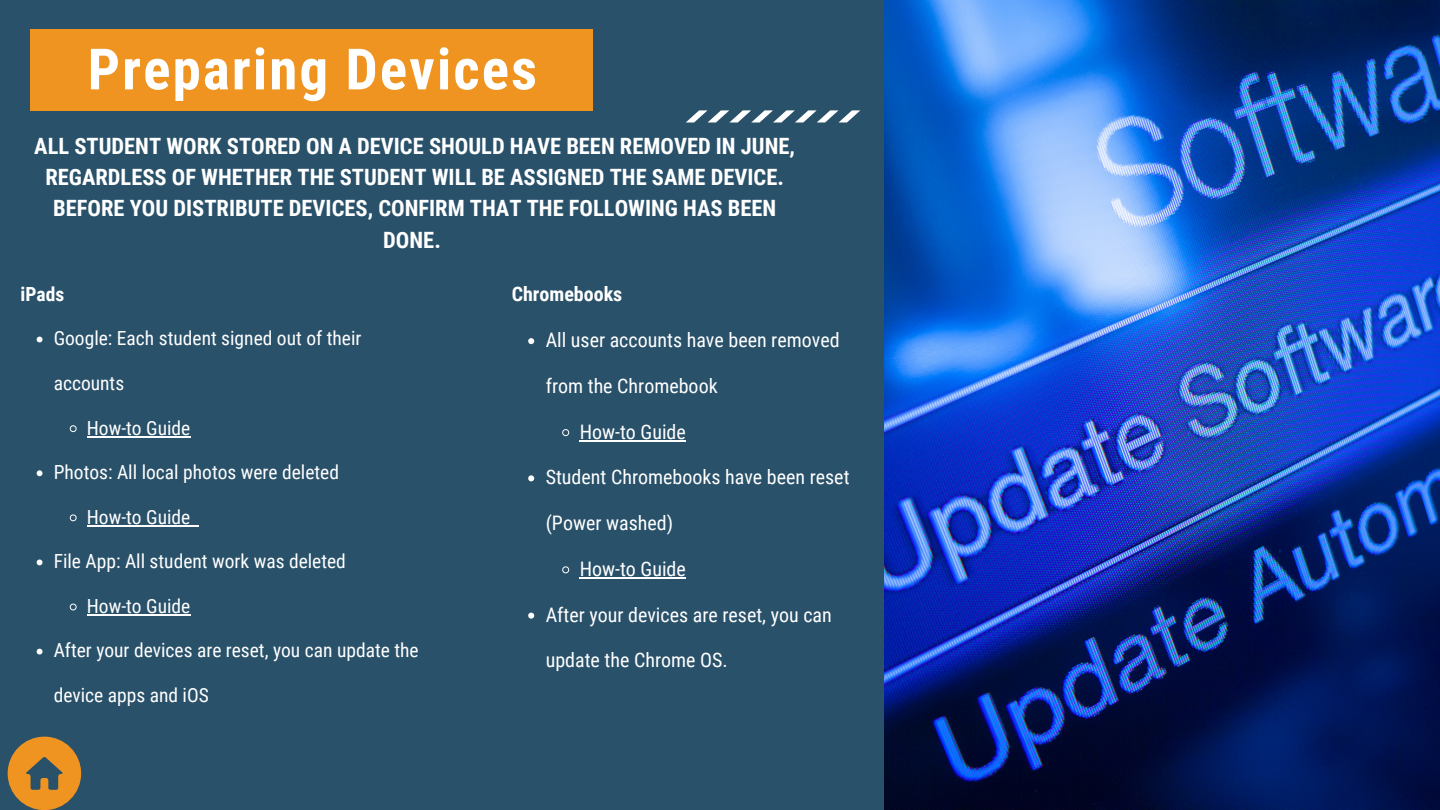
<style>
.page{position:relative;width:1440px;height:810px;background:#29516a}
.page>*{position:absolute;margin:0;border:0;box-sizing:border-box;transform-origin:0 0}
.t1{font:700 57px "Roboto Condensed";letter-spacing:.04em;color:#fff}
.t2{font:700 22.5px/31.4px "Roboto Condensed";color:#fff;text-align:center}
.t3{font:20px "Roboto Condensed";color:#fff}
.t4{font:700 20px "Roboto Condensed";color:#fff}
.t5{font:19.5px "Roboto Condensed";color:#fff}
.t6{font:700 19.5px "Roboto Condensed";color:#fff}
</style>
<div class="page">
<img style="left:885px;top:0;width:555px;height:810px">
<svg style="left:686px;top:110px;width:174px;height:13px"></svg>
<svg style="left:528px;top:338px;width:6px;height:6px"></svg>
<svg style="left:562px;top:429px;width:8px;height:8px"></svg>
<hr style="left:580px;top:440px;width:106px;height:2px;background:#fff">
<svg style="left:528px;top:475px;width:6px;height:6px"></svg>
<svg style="left:562px;top:566px;width:8px;height:8px"></svg>
<hr style="left:580px;top:577px;width:106px;height:2px;background:#fff">
<svg style="left:528px;top:613px;width:6px;height:6px"></svg>
<div style="left:30px;top:29px;width:563px;height:81px;background:#ef9421"></div>
<svg style="left:8px;top:737px;width:73px;height:73px"></svg>
<svg style="left:37px;top:337px;width:5px;height:5px"></svg>
<svg style="left:69px;top:425px;width:8px;height:7px"></svg>
<hr style="left:87px;top:436px;width:103px;height:1px;background:#fff">
<svg style="left:37px;top:470px;width:5px;height:6px"></svg>
<svg style="left:69px;top:514px;width:8px;height:8px"></svg>
<hr style="left:87px;top:525px;width:103px;height:2px;background:#fff">
<svg style="left:190px;top:525px;width:9px;height:2px"></svg>
<svg style="left:37px;top:560px;width:5px;height:5px"></svg>
<svg style="left:69px;top:603px;width:8px;height:8px"></svg>
<hr style="left:87px;top:614px;width:103px;height:2px;background:#fff">
<svg style="left:37px;top:649px;width:5px;height:6px"></svg>
<p class="t1" style="left:88px;top:37px;width:451px">Preparing Devices</p>
<p class="t2" style="left:34px;top:130px;width:762px">ALL STUDENT WORK STORED ON A DEVICE SHOULD HAVE BEEN REMOVED IN JUNE, REGARDLESS OF WHETHER THE STUDENT WILL BE ASSIGNED THE SAME DEVICE.<br>BEFORE YOU DISTRIBUTE DEVICES, CONFIRM THAT THE FOLLOWING HAS BEEN DONE.</p>
<p class="t6" style="left:21px;top:283px;width:45px">iPads</p>
<p class="t5" style="left:54px;top:327px;width:309px">Google: Each student signed out of their</p>
<p class="t5" style="left:54px;top:372px;width:72px">accounts</p>
<p class="t5" style="left:87px;top:416px;width:105px">How-to Guide</p>
<p class="t5" style="left:54px;top:461px;width:287px">Photos: All local photos were deleted</p>
<p class="t5" style="left:87px;top:506px;width:105px">How-to Guide</p>
<p class="t5" style="left:54px;top:550px;width:294px">File App: All student work was deleted</p>
<p class="t5" style="left:87px;top:595px;width:105px">How-to Guide</p>
<p class="t5" style="left:54px;top:639px;width:366px">After your devices are reset, you can update the</p>
<p class="t5" style="left:54px;top:684px;width:157px">device apps and iOS</p>
<p class="t4" style="left:512px;top:283px;width:112px">Chromebooks</p>
<p class="t3" style="left:546px;top:329px;width:295px">All user accounts have been removed</p>
<p class="t3" style="left:546px;top:374px;width:174px">from the Chromebook</p>
<p class="t3" style="left:580px;top:420px;width:108px">How-to Guide</p>
<p class="t3" style="left:546px;top:466px;width:305px">Student Chromebooks have been reset</p>
<p class="t3" style="left:546px;top:512px;width:129px">(Power washed)</p>
<p class="t3" style="left:580px;top:557px;width:108px">How-to Guide</p>
<p class="t3" style="left:546px;top:603px;width:288px">After your devices are reset, you can</p>
<p class="t3" style="left:546px;top:649px;width:184px">update the Chrome OS.</p>
</div>
